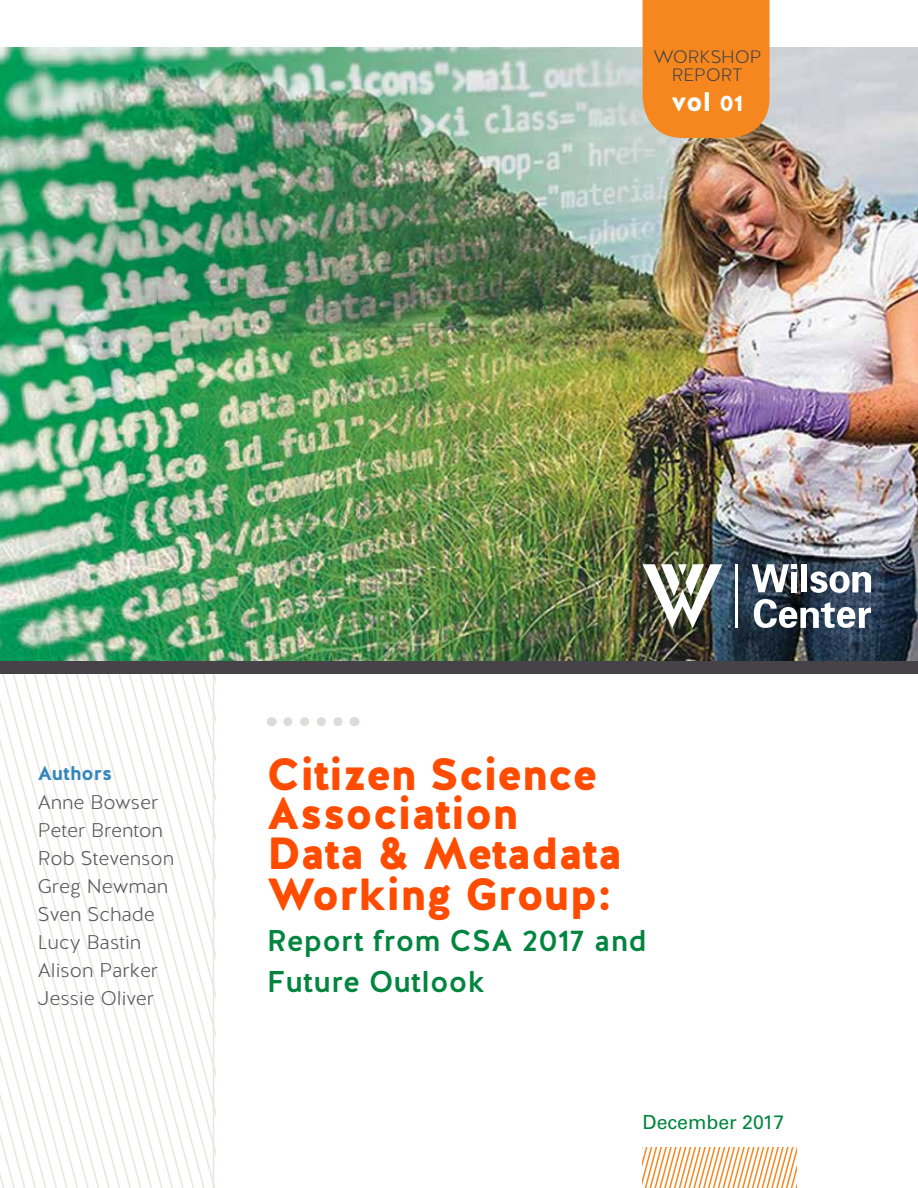
<style>
.page{position:relative;width:918px;height:1188px;background:#fff}
.page>*{position:absolute;margin:0;border:0;box-sizing:border-box;transform-origin:0 0}
.t1{font:900 45px/40px "Halis R";letter-spacing:-.01em;color:#ff4c00}
.t2{font:500 30px/41.2px "Halis R";letter-spacing:.01em;color:#00853f}
.t3{font:900 27px "Halis R";color:#fff}
.t4{font:300 19.8px/28px "Halis R";color:#58595b}
.t5{font:700 19.8px "Halis R";color:#3387bb}
.t6{font:19.5px "Univers LT Std";color:#00853f}
.t7{font:300 18px/18px "Halis R";color:#464348;text-align:center}
.s1{font-size:22.5px}
</style>
<div class="page">
<svg style="left:0;top:674px;width:216px;height:514px"></svg>
<hr style="left:213px;top:450px;width:1px;height:738px;background:#e8e5e2">
<img style="left:0;top:48px;width:918px;height:614px">
<div style="left:643px;top:0;width:127px;height:138px;background:#f6871f"></div>
<svg style="left:643px;top:1148px;width:153px;height:40px"></svg>
<hr style="left:735px;top:564px;width:2px;height:64px;background:#fff">
<div style="left:802px;top:564px;width:5px;height:28px;background:#fff"></div>
<svg style="left:752px;top:564px;width:45px;height:28px"></svg>
<svg style="left:810px;top:571px;width:61px;height:22px"></svg>
<svg style="left:754px;top:599px;width:117px;height:29px"></svg>
<img style="left:643px;top:564px;width:79px;height:64px">
<svg style="left:288px;top:717px;width:55px;height:9px"></svg>
<div style="left:0;top:662px;width:918px;height:12px;background:#464348"></div>
<p class="t7" style="left:653px;top:49px;width:110px">WORKSHOP<br>REPORT</p>
<h3 class="t3" style="left:671px;top:84px;width:74px">vol <span class="s1">01</span></h3>
<p class="t5" style="left:38px;top:761px;width:76px">Authors</p>
<p class="t4" style="left:38px;top:788px;width:138px">Anne Bowser<br>Peter Brenton<br>Rob Stevenson<br>Greg Newman<br>Sven Schade<br>Lucy Bastin<br>Alison Parker<br>Jessie Oliver</p>
<h1 class="t1" style="left:267px;top:755px;width:357px">Citizen Science<br>Association<br>Data &amp; Metadata<br>Working Group:</h1>
<h2 class="t2" style="left:267px;top:921px;width:382px">Report from CSA 2017 and<br>Future Outlook</h2>
<p class="t6" style="left:643px;top:1111px;width:143px">December 2017</p>
</div>
